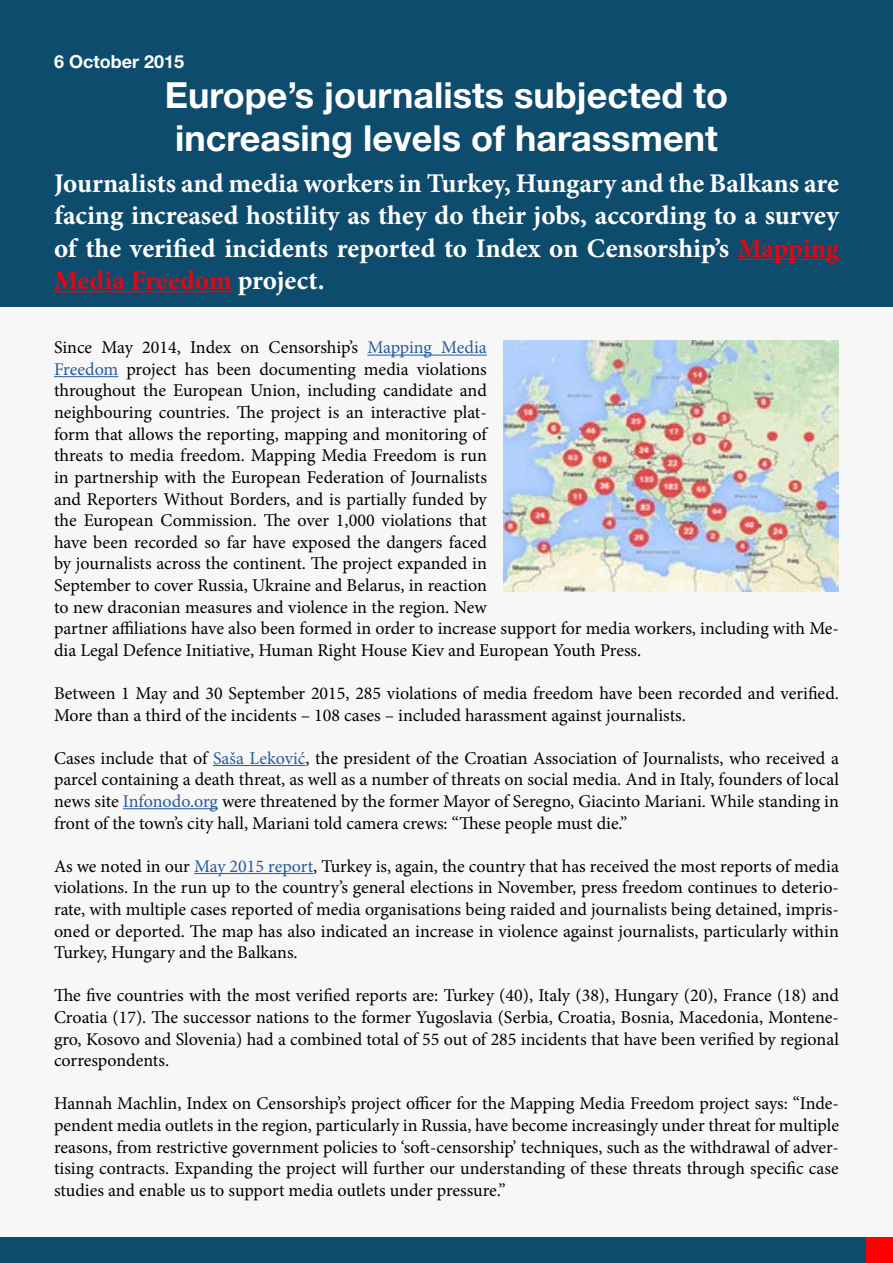
<style>
.page{position:relative;width:893px;height:1263px;background:#fff}
.page>*{position:absolute;margin:0;border:0;box-sizing:border-box;transform-origin:0 0}
.t1{font:700 36px/43.2px "Helvetica Neue LT";color:#fff}
.t2{font:700 27px/32.4px "Minion Pro";letter-spacing:-.005em;color:#fff;text-align:justify}
.t3{font:18px/21.6px "Minion Pro";color:#000;text-align:justify}
.t4{font:700 18px "Helvetica Neue LT";color:#fff}
.s1{color:#e30613}
.s2{color:#275b9b}
</style>
<div class="page">
<div style="left:0;top:0;width:893px;height:1245px;background:#f7f7f7"></div>
<hr style="left:367px;top:355px;width:120px;height:1px;background:#275b9b">
<hr style="left:54px;top:376px;width:64px;height:1px;background:#275b9b">
<hr style="left:213px;top:765px;width:93px;height:1px;background:#275b9b">
<hr style="left:123px;top:808px;width:95px;height:1px;background:#275b9b">
<hr style="left:194px;top:873px;width:119px;height:1px;background:#275b9b">
<img style="left:504px;top:340px;width:335px;height:251px">
<div style="left:0;top:0;width:893px;height:306px;background:#0d4c6d"></div>
<hr style="left:738px;top:259px;width:101px;height:1px;background:#e30613">
<hr style="left:54px;top:291px;width:178px;height:1px;background:#e30613">
<div style="left:866px;top:1237px;width:27px;height:26px;background:#fe0000"></div>
<div style="left:0;top:1237px;width:866px;height:26px;background:#0d4c6d"></div>
<p class="t4" style="left:54px;top:51px;width:132px">6 October 2015</p>
<h1 class="t1" style="left:165px;top:72px;width:565px">Europe’s journalists subjected to increasing levels of harassment</h1>
<h2 class="t2" style="left:54px;top:167px;width:786px">Journalists and media workers in Turkey, Hungary and the Balkans are facing increased hostility as they do their jobs, according to a survey of the verified incidents reported to Index on Censorship’s <span class="s1">Mapping Media Freedom</span> project.</h2>
<p class="t3" style="left:54px;top:337px;width:786px;text-align:left">Since May 2014, Index on Censorship’s <span class="s2">Mapping Media<br>Freedom</span> project has been documenting media violations<br>throughout the European Union, including candidate and<br>neighbouring countries. The project is an interactive plat-<br>form that allows the reporting, mapping and monitoring of<br>threats to media freedom. Mapping Media Freedom is run<br>in partnership with the European Federation of Journalists<br>and Reporters Without Borders, and is partially funded by<br>the European Commission. The over 1,000 violations that<br>have been recorded so far have exposed the dangers faced<br>by journalists across the continent. The project expanded in<br>September to cover Russia, Ukraine and Belarus, in reaction<br>to new draconian measures and violence in the region. New<br>partner affiliations have also been formed in order to increase support for media workers, including with Me&shy;dia Legal Defence Initiative, Human Right House Kiev and European Youth Press.</p>
<p class="t3" style="left:54px;top:682px;width:786px">Between 1 May and 30 September 2015, 285 violations of media freedom have been recorded and verified.<br>More than a third of the incidents – 108 cases – included harassment against journalists.</p>
<p class="t3" style="left:54px;top:747px;width:786px">Cases include that of <span class="s2">Saša Leković</span>, the president of the Croatian Association of Journalists, who received a parcel containing a death threat, as well as a number of threats on social media. And in Italy, founders of local news site <span class="s2">Infonodo.org</span> were threatened by the former Mayor of Seregno, Giacinto Mariani. While standing in front of the town’s city hall, Mariani told camera crews: “These people must die.”</p>
<p class="t3" style="left:54px;top:855px;width:786px">As we noted in our <span class="s2">May 2015 report</span>, Turkey is, again, the country that has received the most reports of media violations. In the run up to the country’s general elections in November, press freedom continues to deterio&shy;rate, with multiple cases reported of media organisations being raided and journalists being detained, impris&shy;oned or deported. The map has also indicated an increase in violence against journalists, particularly within Turkey, Hungary and the Balkans.</p>
<p class="t3" style="left:54px;top:985px;width:786px">The five countries with the most verified reports are: Turkey (40), Italy (38), Hungary (20), France (18) and Croatia (17). The successor nations to the former Yugoslavia (Serbia, Croatia, Bosnia, Macedonia, Montene&shy;gro, Kosovo and Slovenia) had a combined total of 55 out of 285 incidents that have been verified by regional correspondents.</p>
<p class="t3" style="left:54px;top:1093px;width:786px">Hannah Machlin, Index on Censorship’s project officer for the Mapping Media Freedom project says: “Inde&shy;pendent media outlets in the region, particularly in Russia, have become increasingly under threat for multiple reasons, from restrictive government policies to ‘soft-censorship’ techniques, such as the withdrawal of adver&shy;tising contracts. Expanding the project will further our understanding of these threats through specific case studies and enable us to support media outlets under pressure.”</p>
</div>
